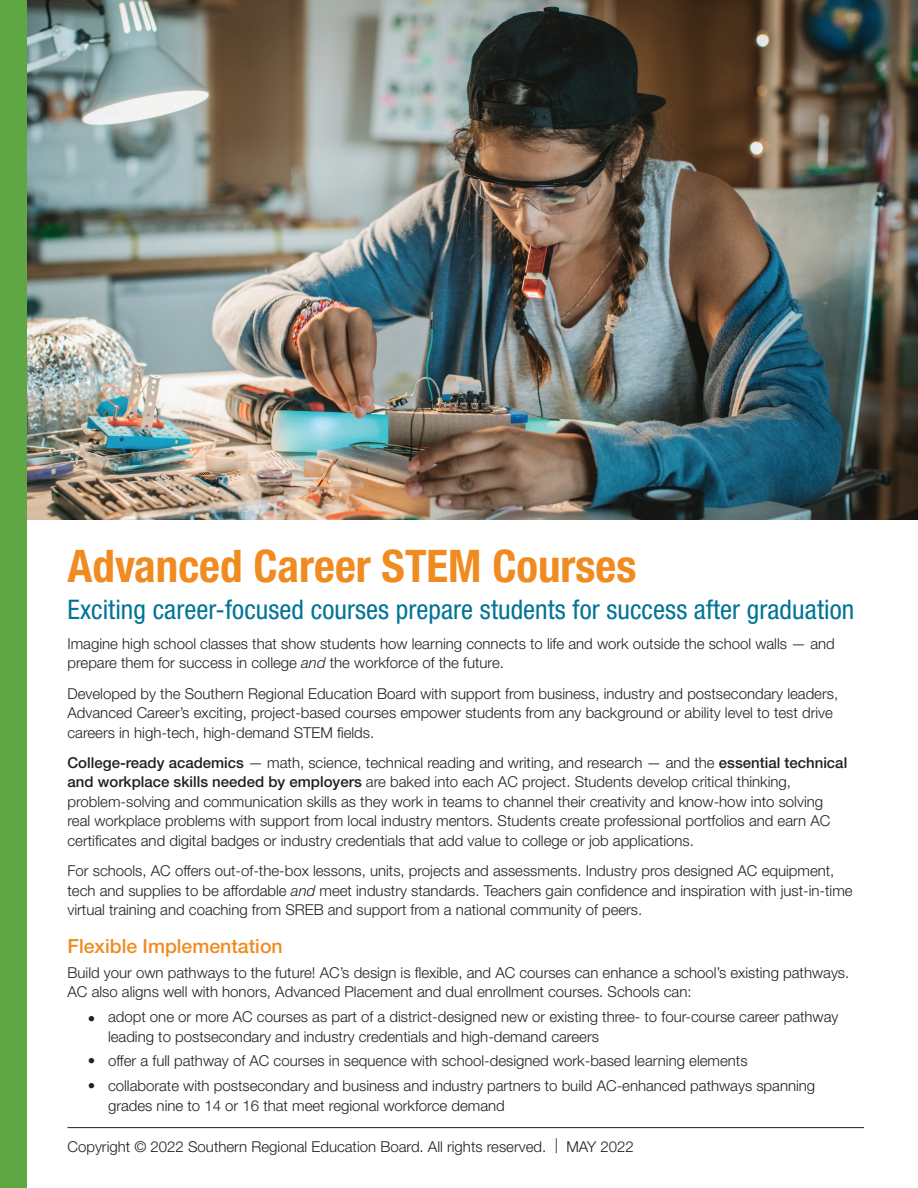
<style>
.page{position:relative;width:918px;height:1188px;background:#fff}
.page>*{position:absolute;margin:0;border:0;box-sizing:border-box;transform-origin:0 0}
.t1{font:700 condensed 45px "Helvetica Neue";color:#f08b21}
.t2{font:condensed 27px "Helvetica Neue";letter-spacing:.005em;color:#007497}
.t3{font:500 19.5px "Helvetica Neue";color:#f08b21}
.t4{font:300 15px/19.5px "Helvetica Neue";color:#231f20}
.s1{font-style:italic}
.s2{font-weight:500}
</style>
<div class="page">
<hr style="left:68px;top:1127px;width:796px;height:1px;background:#231f20">
<img style="left:27px;top:0;width:891px;height:520px">
<div style="left:0;top:0;width:27px;height:1188px;background:#5ea744"></div>
<h1 class="t1" style="left:68px;top:538px;width:570px">Advanced Career STEM Courses</h1>
<h2 class="t2" style="left:68px;top:593px;width:788px">Exciting career-focused courses prepare students for success after graduation</h2>
<p class="t4" style="left:68px;top:633px;width:769px">Imagine high school classes that show students how learning connects to life and work outside the school walls — and prepare them for success in college <span class="s1">and</span> the workforce of the future.</p>
<p class="t4" style="left:68px;top:683px;width:772px">Developed by the Southern Regional Education Board with support from business, industry and postsecondary leaders,<br>Advanced Career’s exciting, project-based courses empower students from any background or ability level to test drive careers in high-tech, high-demand STEM fields.</p>
<p class="t4" style="left:68px;top:753px;width:781px"><span class="s2">College-ready academics</span> — math, science, technical reading and writing, and research — and the <span class="s2">essential technical and workplace skills needed by employers</span> are baked into each AC project. Students develop critical thinking, problem-solving and communication skills as they work in teams to channel their creativity and know-how into solving real workplace problems with support from local industry mentors. Students create professional portfolios and earn AC certificates and digital badges or industry credentials that add value to college or job applications.</p>
<p class="t4" style="left:68px;top:861px;width:787px">For schools, AC offers out-of-the-box lessons, units, projects and assessments. Industry pros designed AC equipment, tech and supplies to be affordable <span class="s1">and</span> meet industry standards. Teachers gain confidence and inspiration with just-in-time virtual training and coaching from SREB and support from a national community of peers.</p>
<h3 class="t3" style="left:68px;top:934px;width:217px">Flexible Implementation</h3>
<p class="t4" style="left:68px;top:962px;width:783px">Build your own pathways to the future! AC’s design is flexible, and AC courses can enhance a school’s existing pathways.<br>AC also aligns well with honors, Advanced Placement and dual enrollment courses. Schools can:</p>
<p class="t4" style="left:108px;top:1007px;width:732px;text-indent:-20px">• adopt one or more AC courses as part of a district-designed new or existing three- to four-course career pathway leading to postsecondary and industry credentials and high-demand careers</p>
<p class="t4" style="left:88px;top:1051px;width:661px">• offer a full pathway of AC courses in sequence with school-designed work-based learning elements</p>
<p class="t4" style="left:108px;top:1076px;width:709px;text-indent:-20px">• collaborate with postsecondary and business and industry partners to build AC-enhanced pathways spanning grades nine to 14 or 16 that meet regional workforce demand</p>
<p class="t4" style="left:68px;top:1136px;width:568px">Copyright © 2022 Southern Regional Education Board. All rights reserved. | MAY 2022</p>
</div>
